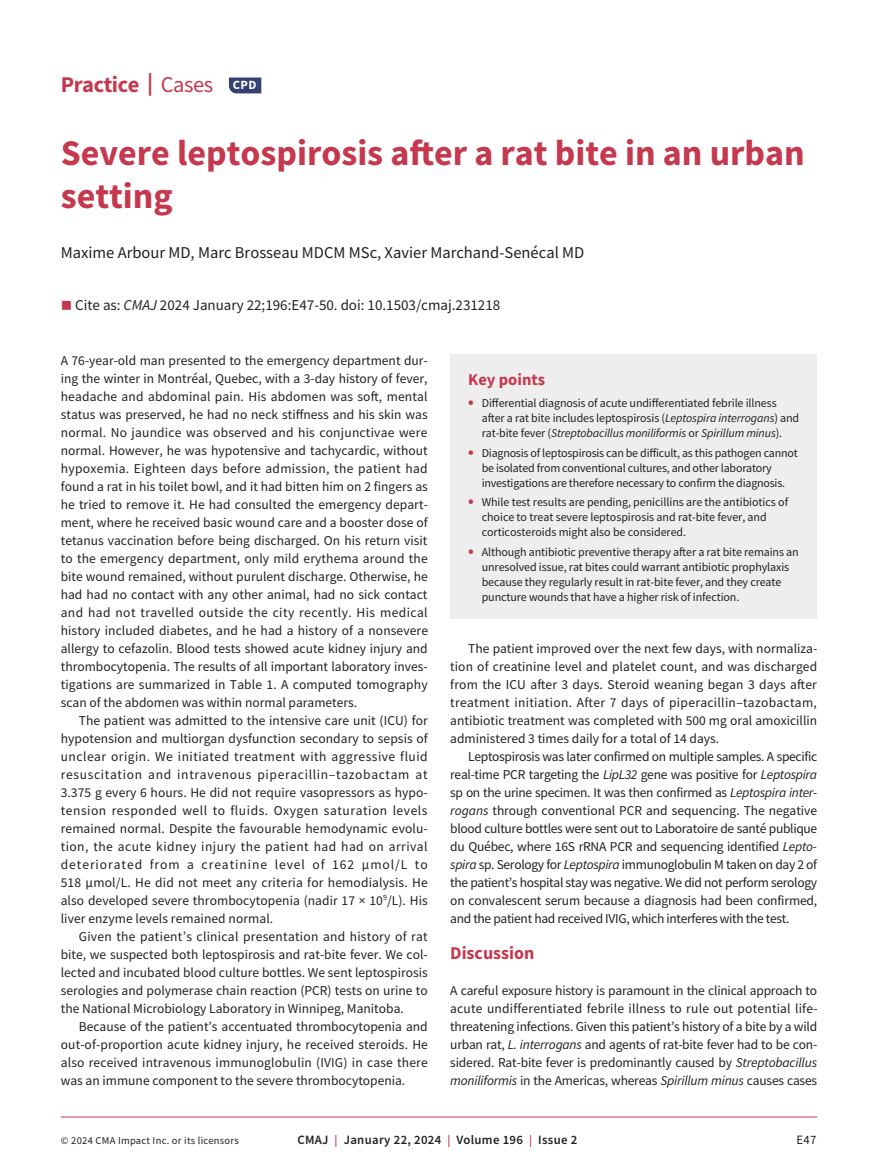
<style>
.page{position:relative;width:878px;height:1175px;background:#fff}
.page>*{position:absolute;margin:0;border:0;box-sizing:border-box;transform-origin:0 0}
.t1{font:700 36px/43.2px "Source Sans Pro";color:#c5384e}
.t2{font:700 22.5px "Source Sans Pro";letter-spacing:-.02em;color:#c5384e}
.t3{font:700 18px "Source Sans Pro";color:#c5384e}
.t4{font:16.5px "Source Sans Pro";color:#231f20}
.t5{font:700 16.5px "Source Sans Pro";color:#c5384e}
.t6{font:15px "Source Sans Pro";color:#231f20}
.t7{font:13.5px/18px "Source Sans Pro";color:#231f20;text-align:justify}
.t8{font:600 12.75px "Source Sans Pro";letter-spacing:.025em;color:#231f20}
.t9{font:12.75px "Source Sans Pro";color:#231f20}
.t10{font:12px/15px "Source Sans Pro";letter-spacing:-.01em;color:#231f20}
.t11{font:10.5px "Source Sans Pro";letter-spacing:.025em;color:#231f20}
.s1{font-weight:400}
.s2{font-size:12.6px;color:#fff}
.s3{color:#c5384e}
.s4{font-style:italic}
.s5{font-weight:700;font-size:16.5px;color:#c5384e}
.s6{font-size:12px;color:#c5384e}
</style>
<div class="page">
<hr style="left:61px;top:1116px;width:756px;height:1px;background:#c5384e">
<svg style="left:229px;top:77px;width:32px;height:16px"></svg>
<div style="left:450px;top:354px;width:367px;height:264px;background:#eeeeef"></div>
<h2 class="t2" style="left:61px;top:69px;width:197px">Practice | <span class="s1">Cases</span> <span class="s2">CPD</span></h2>
<h1 class="t1" style="left:61px;top:131px;width:745px">Severe leptospirosis after a rat bite in an urban setting</h1>
<p class="t4" style="left:61px;top:242px;width:525px">Maxime Arbour MD, Marc Brosseau MDCM MSc, Xavier Marchand-Senécal MD</p>
<p class="t6" style="left:61px;top:296px;width:441px"><span class="s3">■</span> Cite as: <span class="s4">CMAJ</span> 2024 January 22;196:E47-50. doi: 10.1503/cmaj.231218</p>
<p class="t7" style="left:61px;top:351px;width:369px">A 76-year-old man presented to the emergency department dur&shy;ing the winter in Montréal, Quebec, with a 3-day history of fever, headache and abdominal pain. His abdomen was soft, mental status was preserved, he had no neck stiffness and his skin was normal. No jaundice was observed and his conjunctivae were normal. However, he was hypotensive and tachycardic, without hypoxemia. Eighteen days before admission, the patient had found a rat in his toilet bowl, and it had bitten him on 2 fingers as he tried to remove it. He had consulted the emergency depart&shy;ment, where he received basic wound care and a booster dose of tetanus vaccination before being discharged. On his return visit to the emergency department, only mild erythema around the bite wound remained, without purulent discharge. Otherwise, he had had no contact with any other animal, had no sick contact and had not travelled outside the city recently. His medical history included diabetes, and he had a history of a nonsevere allergy to cefazolin. Blood tests showed acute kidney injury and thrombocytopenia. The results of all important laboratory inves&shy;tigations are summarized in Table 1. A computed tomography scan of the abdomen was within normal parameters.</p>
<p class="t7" style="left:61px;top:711px;width:368px;text-indent:18px">The patient was admitted to the intensive care unit (ICU) for hypotension and multiorgan dysfunction secondary to sepsis of unclear origin. We initiated treatment with aggressive fluid resuscitation and intravenous piperacillin–tazobactam at 3.375 g every 6 hours. He did not require vasopressors as hypo&shy;tension responded well to fluids. Oxygen saturation levels remained normal. Despite the favourable hemodynamic evolu&shy;tion, the acute kidney injury the patient had had on arrival deteriorated from a creatinine level of 162 µmol/L to 518 µmol/L. He did not meet any criteria for hemodialysis. He also developed severe thrombocytopenia (nadir 17 × 10<sup>9</sup>/L). His liver enzyme levels remained normal.</p>
<p class="t7" style="left:61px;top:927px;width:368px;text-indent:18px">Given the patient’s clinical presentation and history of rat bite, we suspected both leptospirosis and rat-bite fever. We col&shy;lected and incubated blood culture bottles. We sent leptospirosis serologies and polymerase chain reaction (PCR) tests on urine to the National Microbiology Laboratory in Winnipeg, Manitoba.</p>
<p class="t7" style="left:61px;top:1017px;width:369px;text-indent:18px">Because of the patient’s accentuated thrombocytopenia and out-of-proportion acute kidney injury, he received steroids. He also received intravenous immunoglobulin (IVIG) in case there was an immune component to the severe thrombocytopenia.</p>
<p class="t5" style="left:468px;top:368px;width:78px">Key points</p>
<p class="t10" style="left:482px;top:395px;width:319px;text-indent:-14px"><span class="s5">•</span> Differential diagnosis of acute undifferentiated febrile illness after a rat bite includes leptospirosis (<span class="s4">Leptospira interrogans</span>) and rat-bite fever (<span class="s4">Streptobacillus moniliformis</span> or <span class="s4">Spirillum minus</span>).</p>
<p class="t10" style="left:482px;top:445px;width:317px;text-indent:-14px"><span class="s5">•</span> Diagnosis of leptospirosis can be difficult, as this pathogen cannot be isolated from conventional cultures, and other laboratory investigations are therefore necessary to confirm the diagnosis.</p>
<p class="t10" style="left:482px;top:494px;width:308px;text-indent:-14px"><span class="s5">•</span> While test results are pending, penicillins are the antibiotics of choice to treat severe leptospirosis and rat-bite fever, and corticosteroids might also be considered.</p>
<p class="t10" style="left:482px;top:544px;width:318px;text-indent:-14px"><span class="s5">•</span> Although antibiotic preventive therapy after a rat bite remains an unresolved issue, rat bites could warrant antibiotic prophylaxis because they regularly result in rat-bite fever, and they create puncture wounds that have a higher risk of infection.</p>
<p class="t7" style="left:450px;top:639px;width:368px;text-indent:18px">The patient improved over the next few days, with normaliza&shy;tion of creatinine level and platelet count, and was discharged from the ICU after 3 days. Steroid weaning began 3 days after treatment initiation. After 7 days of piperacillin–tazobactam, antibiotic treatment was completed with 500 mg oral amoxicillin administered 3 times daily for a total of 14 days.</p>
<p class="t7" style="left:450px;top:747px;width:368px;text-indent:18px">Leptospirosis was later confirmed on multiple samples. A specific real-time PCR targeting the <span class="s4">LipL32</span> gene was positive for <span class="s4">Leptospira </span>sp on the urine specimen. It was then confirmed as <span class="s4">Leptospira inter&shy;rogans</span> through conventional PCR and sequencing. The negative blood culture bottles were sent out to Laboratoire de santé publique du Québec, where 16S rRNA PCR and sequencing identified <span class="s4">Lepto&shy;spira</span> sp. Serology for <span class="s4">Leptospira</span> immunoglobulin M taken on day 2 of the patient’s hospital stay was negative. We did not perform serology on convalescent serum because a diagnosis had been confirmed, and the patient had received IVIG, which interferes with the test.</p>
<h3 class="t3" style="left:450px;top:940px;width:86px">Discussion</h3>
<p class="t7" style="left:450px;top:981px;width:369px">A careful exposure history is paramount in the clinical approach to acute undifferentiated febrile illness to rule out potential life&shy;threatening infections. Given this patient’s history of a bite by a wild urban rat, <span class="s4">L. interrogans</span> and agents of rat-bite fever had to be con&shy;sidered. Rat-bite fever is predominantly caused by <span class="s4">Streptobacillus moniliformis</span> in the Americas, whereas <span class="s4">Spirillum minus</span> causes cases</p>
<p class="t11" style="left:61px;top:1134px;width:179px">© 2024 CMA Impact Inc. or its licensors</p>
<p class="t8" style="left:297px;top:1131px;width:281px">CMAJ <span class="s6">|</span> January 22, 2024 <span class="s6">|</span> Volume 196 <span class="s6">|</span> Issue 2</p>
<p class="t9" style="left:796px;top:1132px;width:22px">E47</p>
</div>
